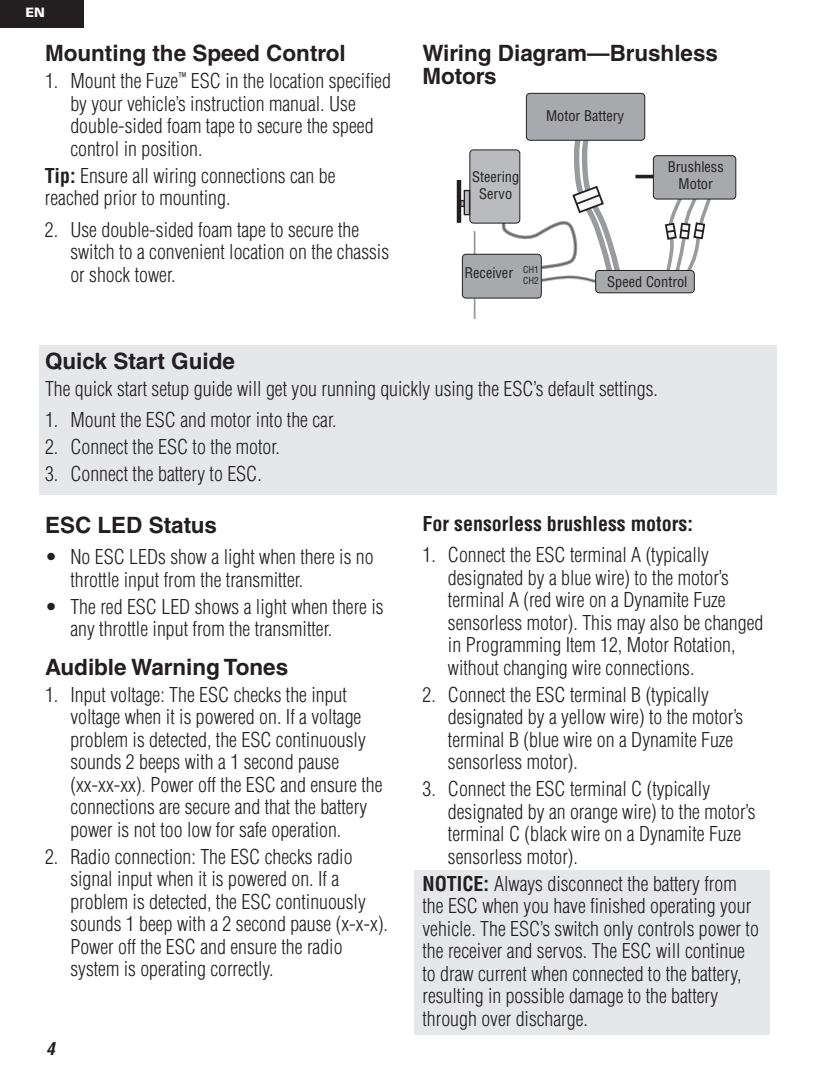
<style>
.page{position:relative;width:815px;height:1080px;background:#fff}
.page>*{position:absolute;margin:0;border:0;box-sizing:border-box;transform-origin:0 0}
.t1{font:700 22.5px/22.5px "Helvetica LT Std";color:#231f20}
.t2{font:300 condensed 20px/22.5px "Helvetica LT Std";color:#231f20}
.t3{font:700 condensed 20px "Helvetica LT Std";color:#231f20}
.t4{font:italic 700 condensed 17.5px "Helvetica LT Std";color:#231f20}
.t5{font:condensed 14.25px/17.2px "Helvetica LT Std";color:#231f20;text-align:center}
.t6{font:900 13px "Univers LT Std";color:#fff}
.t7{font:condensed 9.5px/11.2px "Helvetica LT Std";color:#231f20}
.s1{font-weight:700}
.s2{color:#d1232a}
</style>
<div class="page">
<div style="left:0;top:0;width:83px;height:27px;background:#231f20"></div>
<div style="left:39px;top:345px;width:737px;height:150px;background:#e6e7e9"></div>
<div style="left:414px;top:870px;width:356px;height:165px;background:#e6e7e9"></div>
<svg style="left:461px;top:200px;width:3px;height:7px"></svg>
<hr style="left:474px;top:231px;width:2px;height:26px;background:#999b9e">
<hr style="left:474px;top:293px;width:2px;height:26px;background:#999b9e">
<svg style="left:501px;top:130px;width:119px;height:153px"></svg>
<svg style="left:664px;top:200px;width:47px;height:72px"></svg>
<hr style="left:635px;top:175px;width:20px;height:3px;background:#231f20">
<div style="left:462px;top:254px;width:79px;height:44px;background:#a8a9ad;border-radius:4px"></div>
<div style="left:462px;top:254px;width:80px;height:45px;border:1px solid #231f20;border-radius:4px"></div>
<div style="left:596px;top:270px;width:98px;height:23px;background:#a8a9ad;border-radius:4px"></div>
<div style="left:595px;top:270px;width:100px;height:23px;border:1px solid #231f20;border-radius:4px"></div>
<div style="left:470px;top:150px;width:50px;height:73px;background:#babbbe;border-radius:4px"></div>
<div style="left:469px;top:149px;width:51px;height:75px;border:1px solid #231f20;border-radius:4px"></div>
<div style="left:526px;top:93px;width:119px;height:47px;background:#a8a9ad;border-radius:4px"></div>
<div style="left:526px;top:93px;width:119px;height:48px;border:1px solid #231f20;border-radius:4px"></div>
<div style="left:653px;top:156px;width:83px;height:43px;background:#a8a9ad;border-radius:4px"></div>
<div style="left:653px;top:155px;width:83px;height:45px;border:1px solid #231f20;border-radius:4px"></div>
<div style="left:464px;top:191px;width:6px;height:24px;background:#babbbe"></div>
<div style="left:464px;top:190px;width:6px;height:25px;border:1px solid #231f20"></div>
<div style="left:457px;top:180px;width:4px;height:43px;border:1px solid #231f20"></div>
<p class="t6" style="left:25px;top:4px;width:21px">EN</p>
<p class="t1" style="left:45px;top:42px;width:302px">Mounting the Speed Control</p>
<p class="t2" style="left:70px;top:70px;width:322px;text-indent:-25px">1. Mount the Fuze<sup>™</sup> ESC in the location specified by your vehicle’s instruction manual. Use double-sided foam tape to secure the speed control in position.</p>
<p class="t2" style="left:45px;top:164px;width:292px"><span class="s1">Tip:</span> Ensure all wiring connections can be reached prior to mounting.</p>
<p class="t2" style="left:70px;top:218px;width:320px;text-indent:-25px">2. Use double-sided foam tape to secure the switch to a convenient location on the chassis or shock tower.</p>
<p class="t1" style="left:422px;top:42px;width:297px">Wiring Diagram—Brushless<br>Motors</p>
<p class="t5" style="left:472px;top:168px;width:49px">Steering<br>Servo</p>
<p class="t5" style="left:546px;top:107px;width:80px">Motor Battery</p>
<p class="t5" style="left:668px;top:158px;width:57px">Brushless<br>Motor</p>
<p class="t5" style="left:464px;top:264px;width:50px">Receiver</p>
<p class="t7" style="left:523px;top:264px;width:17px">CH1<br>CH2</p>
<p class="t5" style="left:607px;top:273px;width:82px">Speed Control</p>
<p class="t1" style="left:45px;top:349px;width:192px">Quick Start Guide</p>
<p class="t2" style="left:45px;top:377px;width:614px">The quick start setup guide will get you running quickly using the ESC’s default settings.</p>
<p class="t2" style="left:45px;top:409px;width:293px">1. Mount the ESC and motor into the car.</p>
<p class="t2" style="left:45px;top:436px;width:236px">2. Connect the ESC to the motor.</p>
<p class="t2" style="left:45px;top:463px;width:218px">3. Connect the battery to ESC.</p>
<p class="t1" style="left:45px;top:513px;width:173px">ESC LED Status</p>
<p class="t2" style="left:70px;top:546px;width:305px;text-indent:-25px">• No ESC LEDs show a light when there is no throttle input from the transmitter.</p>
<p class="t2" style="left:70px;top:595px;width:315px;text-indent:-25px">• The red ESC LED shows a light when there is any throttle input from the transmitter.</p>
<p class="t1" style="left:45px;top:655px;width:245px">Audible Warning Tones</p>
<p class="t2" style="left:70px;top:683px;width:314px;text-indent:-25px">1. Input voltage: The ESC checks the input voltage when it is powered on. If a voltage problem is detected, the ESC continuously sounds 2 beeps with a 1 second pause (xx-xx-xx)<span class="s2">.</span> Power off the ESC and ensure the connections are secure and that the battery power is not too low for safe operation.</p>
<p class="t2" style="left:70px;top:845px;width:319px;text-indent:-25px">2. Radio connection: The ESC checks radio signal input when it is powered on. If a problem is detected, the ESC continuously sounds 1 beep with a 2 second pause (x-x-x).<br>Power off the ESC and ensure the radio system is operating correctly.</p>
<p class="t3" style="left:422px;top:511px;width:272px">For sensorless brushless motors:</p>
<p class="t2" style="left:448px;top:544px;width:317px;text-indent:-25px">1. Connect the ESC terminal A (typically designated by a blue wire) to the motor’s terminal A (red wire on a Dynamite Fuze sensorless motor). This may also be changed in Programming Item 12, Motor Rotation, without changing wire connections.</p>
<p class="t2" style="left:448px;top:683px;width:297px;text-indent:-25px">2. Connect the ESC terminal B (typically designated by a yellow wire) to the motor’s terminal B (blue wire on a Dynamite Fuze sensorless motor).</p>
<p class="t2" style="left:448px;top:778px;width:309px;text-indent:-25px">3. Connect the ESC terminal C (typically designated by an orange wire) to the motor’s terminal C (black wire on a Dynamite Fuze sensorless motor).</p>
<p class="t2" style="left:422px;top:872px;width:338px"><span class="s1">NOTICE:</span> Always disconnect the battery from the ESC when you have finished operating your vehicle. The ESC’s switch only controls power to the receiver and servos. The ESC will continue to draw current when connected to the battery, resulting in possible damage to the battery through over discharge.</p>
<p class="t4" style="left:46px;top:1038px;width:10px">4</p>
</div>
